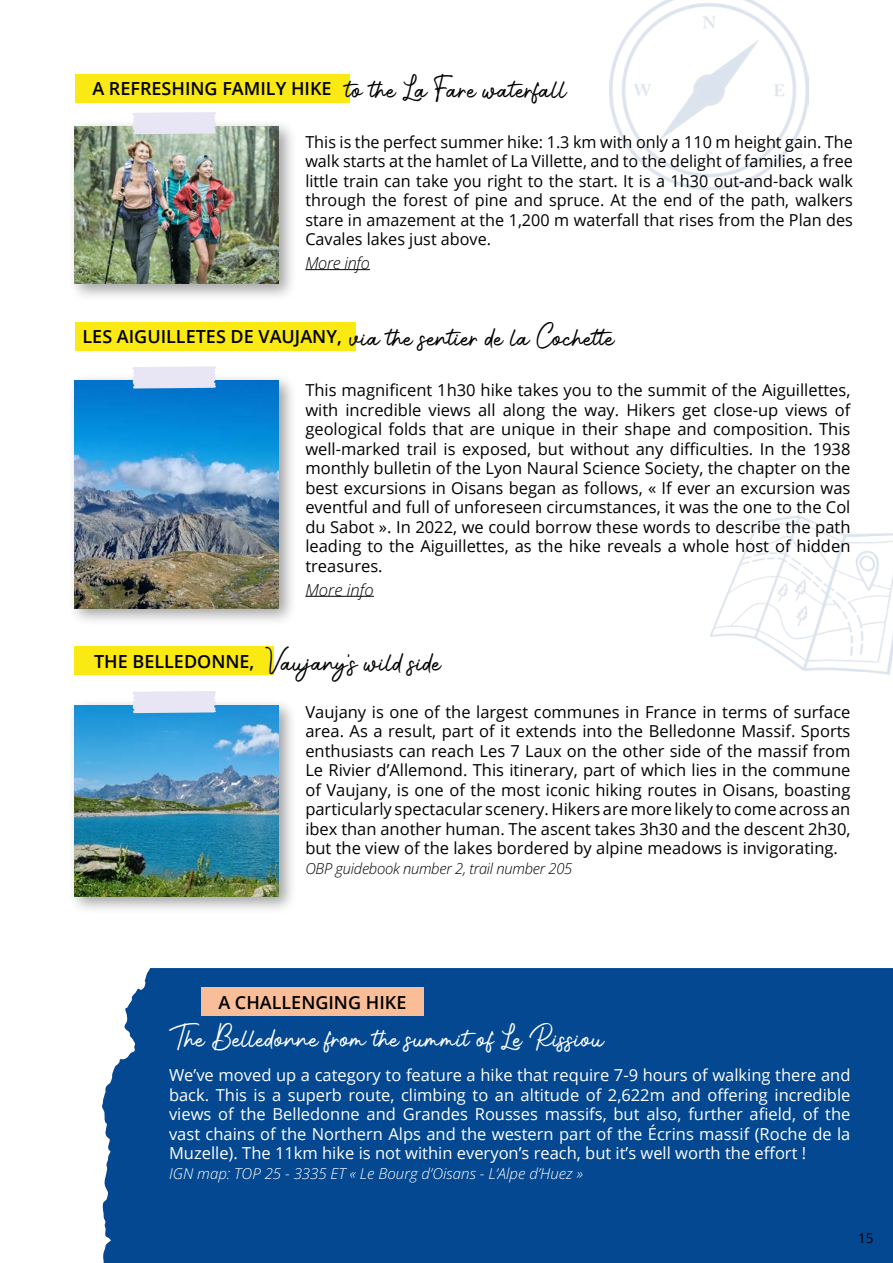
<style>
.page{position:relative;width:893px;height:1263px;background:#fff}
.page>*{position:absolute;margin:0;border:0;box-sizing:border-box;transform-origin:0 0}
.t1{font:600 18px "Open Sans";color:#000}
.t2{font:16.5px/19.5px "Open Sans";color:#000;text-align:justify}
.t3{font:16.5px/19.5px "Open Sans";color:#fff;text-align:justify}
.t4{font:16.5px "Photoshoot";color:#000}
.t5{font:16.5px "Photoshoot";color:#fff}
.t6{font:italic 16.5px "Open Sans";letter-spacing:-.01em;color:#000}
.t7{font:italic 15px "Open Sans";color:#fff}
.t8{font:italic 15px "Open Sans";letter-spacing:-.02em;color:#000}
.t9{font:13.5px "Open Sans";color:#000}
.s1{font-family:"Open Sans";font-weight:600;font-size:18px}
</style>
<div class="page">
<img style="left:710px;top:516px;width:183px;height:159px">
<img style="left:609px;top:0;width:199px;height:190px">
<div style="left:67px;top:373px;width:230px;height:253px;background:#000;opacity:.37"></div>
<img style="left:75px;top:380px;width:204px;height:228px">
<div style="left:67px;top:697px;width:230px;height:218px;background:#000;opacity:.37"></div>
<img style="left:75px;top:705px;width:204px;height:191px">
<div style="left:67px;top:118px;width:230px;height:184px;background:#000;opacity:.37"></div>
<img style="left:75px;top:126px;width:204px;height:158px">
<svg style="left:131px;top:366px;width:86px;height:22px;background:#e4e5f3"></svg>
<svg style="left:131px;top:691px;width:86px;height:22px;background:#e3e4f3"></svg>
<svg style="left:131px;top:112px;width:86px;height:22px;background:#e7e6f2"></svg>
<div style="left:102px;top:968px;width:791px;height:295px;background:#034891"></div>
<div style="left:75px;top:322px;width:280px;height:28px;background:#fae912"></div>
<hr style="left:305px;top:596px;width:69px;height:1px;background:#000">
<div style="left:75px;top:647px;width:199px;height:28px;background:#fae912"></div>
<div style="left:201px;top:988px;width:222px;height:28px;background:#f9bd97"></div>
<hr style="left:305px;top:269px;width:65px;height:1px;background:#000">
<div style="left:75px;top:74px;width:274px;height:29px;background:#fae912"></div>
<p class="t1" style="left:92px;top:77px;width:476px">A REFRESHING FAMILY HIKE <sub>to</sub> <sub>the</sub> <sub>La</sub> <sub>Fare</sub> <sub>waterfall</sub></p>
<p class="t2" style="left:305px;top:131px;width:549px">This is the perfect summer hike: 1.3 km with only a 110 m height gain. The walk starts at the hamlet of La Villette, and to the delight of families, a free little train can take you right to the start. It is a 1h30 out-and-back walk through the forest of pine and spruce. At the end of the path, walkers stare in amazement at the 1,200 m waterfall that rises from the Plan des Cavales lakes just above.</p>
<p class="t6" style="left:305px;top:251px;width:66px">More info</p>
<p class="t4" style="left:83px;top:330px;width:534px"><span class="s1">LES AIGUILLETES DE VAUJANY,</span> via the sentier de la Cochette</p>
<p class="t2" style="left:305px;top:380px;width:547px">This magnificent 1h30 hike takes you to the summit of the Aiguillettes, with incredible views all along the way. Hikers get close-up views of geological folds that are unique in their shape and composition. This well-marked trail is exposed, but without any difficulties. In the 1938 monthly bulletin of the Lyon Naural Science Society, the chapter on the best excursions in Oisans began as follows, « If ever an excursion was eventful and full of unforeseen circumstances, it was the one to the Col du Sabot ». In 2022, we could borrow these words to describe the path leading to the Aiguillettes, as the hike reveals a whole host of hidden treasures.</p>
<p class="t6" style="left:305px;top:578px;width:70px">More info</p>
<p class="t4" style="left:94px;top:654px;width:349px"><span class="s1">THE BELLEDONNE,</span> Vaujany's wild side</p>
<p class="t2" style="left:305px;top:701px;width:547px">Vaujany is one of the largest communes in France in terms of surface area. As a result, part of it extends into the Belledonne Massif. Sports enthusiasts can reach Les 7 Laux on the other side of the massif from Le Rivier d’Allemond. This itinerary, part of which lies in the commune of Vaujany, is one of the most iconic hiking routes in Oisans, boasting particularly spectacular scenery. Hikers are more likely to come across an ibex than another human. The ascent takes 3h30 and the descent 2h30, but the view of the lakes bordered by alpine meadows is invigorating.</p>
<p class="t8" style="left:305px;top:858px;width:268px">OBP guidebook number 2, trail number 205</p>
<p class="t1" style="left:218px;top:990px;width:190px">A CHALLENGING HIKE</p>
<p class="t5" style="left:169px;top:1031px;width:437px">The Belledonne from the summitof Le Rissiou</p>
<p class="t3" style="left:169px;top:1065px;width:683px">We’ve moved up a category to feature a hike that require 7-9 hours of walking there and back. This is a superb route, climbing to an altitude of 2,622m and offering incredible views of the Belledonne and Grandes Rousses massifs, but also, further afield, of the vast chains of the Northern Alps and the western part of the Écrins massif (Roche de la Muzelle). The 11km hike is not within everyon’s reach, but it’s well worth the effort !</p>
<p class="t7" style="left:169px;top:1163px;width:415px">IGN map: TOP 25 - 3335 ET « Le Bourg d’Oisans - L’Alpe d’Huez »</p>
<p class="t9" style="left:858px;top:1228px;width:17px">15</p>
</div>
